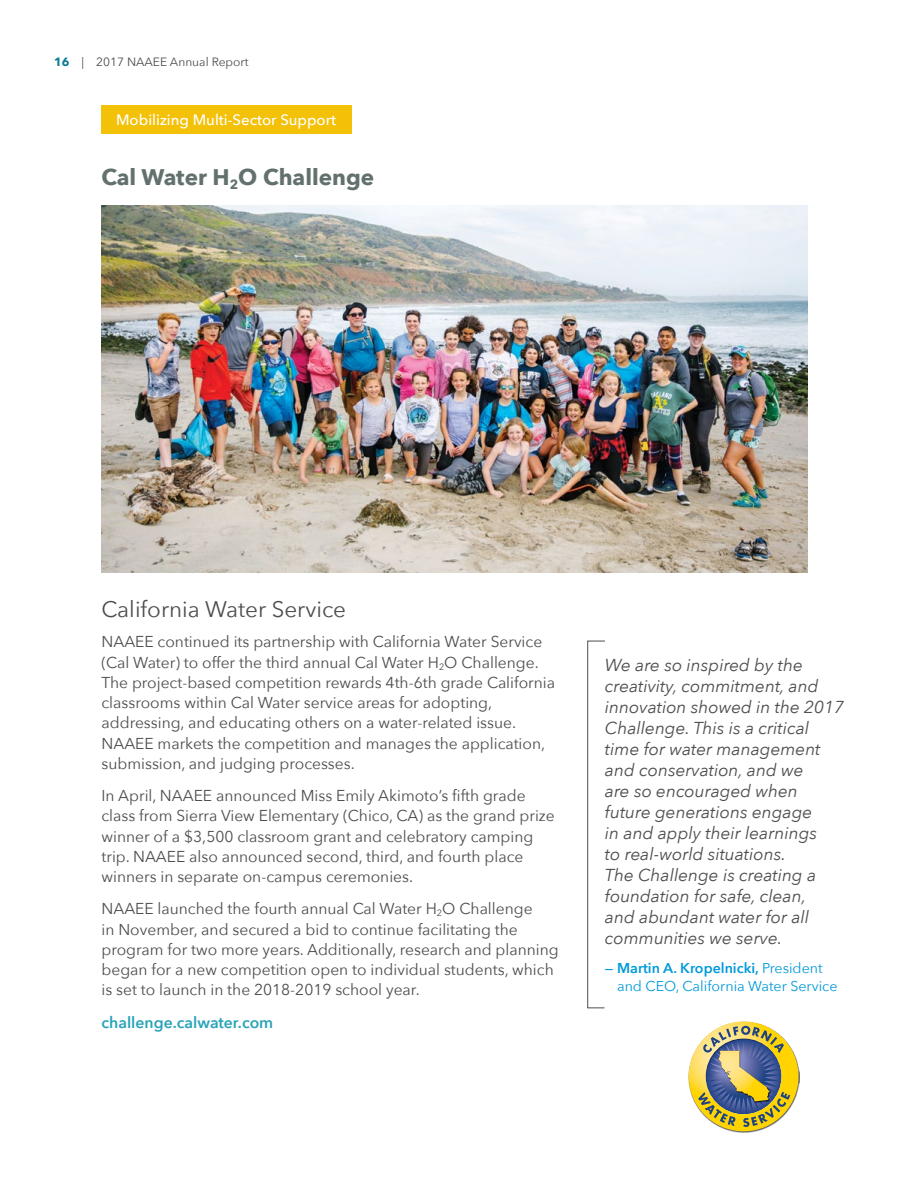
<style>
.page{position:relative;width:918px;height:1188px;background:#fff}
.page>*{position:absolute;margin:0;border:0;box-sizing:border-box;transform-origin:0 0}
.t1{font:22.5px "Avenir Next";color:#4d4d4f}
.t2{font:700 22.5px "Avenir Next";color:#63716e}
.t3{font:italic 17.25px/21px "Avenir Next";color:#4d4d4f}
.t4{font:15.75px/20.2px "Avenir Next";color:#4d4d4f}
.t5{font:600 15.75px "Avenir Next";color:#28a3b7}
.t6{font:500 15px "Avenir Next";color:#fff}
.t7{font:14.25px/18px "Avenir Next";color:#009ada}
.t8{font:12px "Avenir Next";color:#4d4d4f}
.s1{font-weight:700;color:#0c7e96}
.s2{font-weight:500}
.s3{font-weight:600}
</style>
<div class="page">
<img style="left:688px;top:1021px;width:112px;height:111px">
<svg style="left:689px;top:1022px;width:109px;height:109px"></svg>
<svg style="left:587px;top:641px;width:18px;height:367px"></svg>
<div style="left:102px;top:105px;width:250px;height:28px;background:#f3c108"></div>
<img style="left:102px;top:205px;width:706px;height:367px">
<p class="t8" style="left:54px;top:55px;width:196px"><span class="s1">16</span> | 2017 NAAEE Annual Report</p>
<p class="t6" style="left:116px;top:110px;width:222px">Mobilizing Multi-Sector Support</p>
<h1 class="t2" style="left:102px;top:163px;width:274px">Cal Water H<sub>2</sub>O Challenge</h1>
<h1 class="t1" style="left:102px;top:595px;width:246px">California Water Service</h1>
<p class="t4" style="left:102px;top:632px;width:455px">NAAEE continued its partnership with California Water Service (Cal Water) to offer the third annual Cal Water H<sub>2</sub>O Challenge.<br>The project-based competition rewards 4th-6th grade California classrooms within Cal Water service areas for adopting, addressing, and educating others on a water-related issue.<br>NAAEE markets the competition and manages the application, submission, and judging processes.</p>
<p class="t4" style="left:102px;top:785px;width:455px">In April, NAAEE announced Miss Emily Akimoto’s fifth grade class from Sierra View Elementary (Chico, CA) as the grand prize winner of a $3,500 classroom grant and celebratory camping trip. NAAEE also announced second, third, and fourth place winners in separate on-campus ceremonies.</p>
<p class="t4" style="left:102px;top:899px;width:459px">NAAEE launched the fourth annual Cal Water H<sub>2</sub>O Challenge<br>in November, and secured a bid to continue facilitating the program for two more years. Additionally, research and planning began for a new competition open to individual students, which is set to launch in the 2018-2019 school year.</p>
<p class="t5" style="left:102px;top:1012px;width:173px">challenge.calwater.com</p>
<p class="t3" style="left:605px;top:655px;width:241px">We are so inspired by the creativity, commitment, and innovation showed in the 2017<br>Challenge. This is a critical time for water management and conservation, and we<br>are so encouraged when future generations engage<br>in and apply their learnings<br>to real-world situations.<br>The Challenge is creating a foundation for safe, clean,<br>and abundant water for all communities we serve.</p>
<p class="t7" style="left:617px;top:959px;width:222px;text-indent:-12px"><span class="s2">—</span> <span class="s3">Martin A. Kropelnicki,</span> President and CEO, California Water Service</p>
</div>
